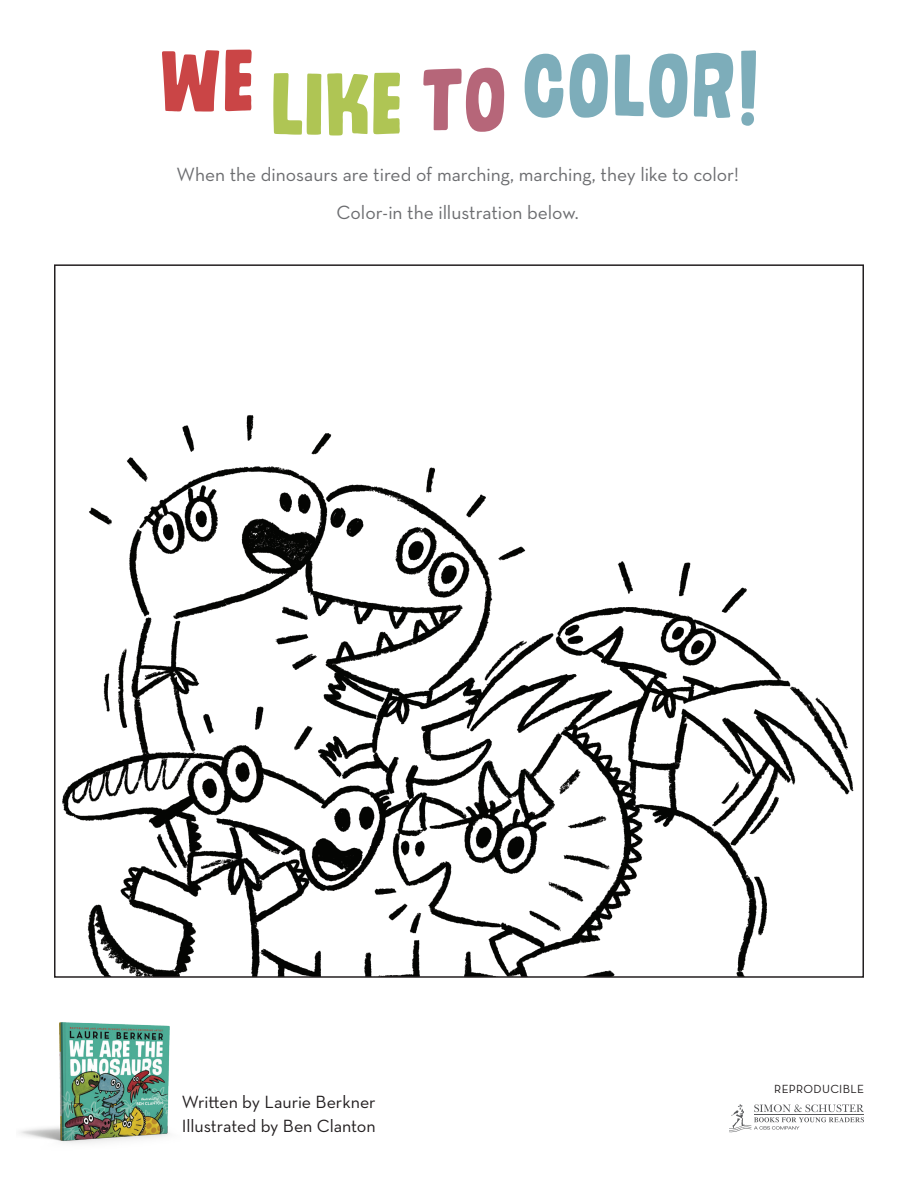
<style>
.page{position:relative;width:918px;height:1188px;background:#fff}
.page>*{position:absolute;margin:0;border:0;box-sizing:border-box;transform-origin:0 0}
.t1{font:19.5px/37.5px "Neutraface Text";letter-spacing:-.005em;color:#6c6d70;text-align:center}
.t2{font:18px/24px "Neutraface Text";color:#231f20}
.t3{font:12px "Neutraface Text";letter-spacing:.025em;color:#231f20}
</style>
<div class="page">
<svg style="left:525px;top:50px;width:231px;height:76px"></svg>
<svg style="left:423px;top:68px;width:81px;height:64px"></svg>
<svg style="left:273px;top:73px;width:127px;height:62px"></svg>
<svg style="left:162px;top:50px;width:90px;height:62px"></svg>
<img style="left:20px;top:1022px;width:150px;height:121px">
<svg style="left:729px;top:1104px;width:135px;height:28px"></svg>
<img style="left:62px;top:415px;width:792px;height:560px">
<p class="t1" style="left:176px;top:155px;width:564px">When the dinosaurs are tired of marching, marching, they like to color!<br>Color-in the illustration below.</p>
<p class="t2" style="left:182px;top:1090px;width:196px">Written by Laurie Berkner<br>Illustrated by Ben Clanton</p>
<p class="t3" style="left:774px;top:1081px;width:91px">REPRODUCIBLE</p>
</div>
